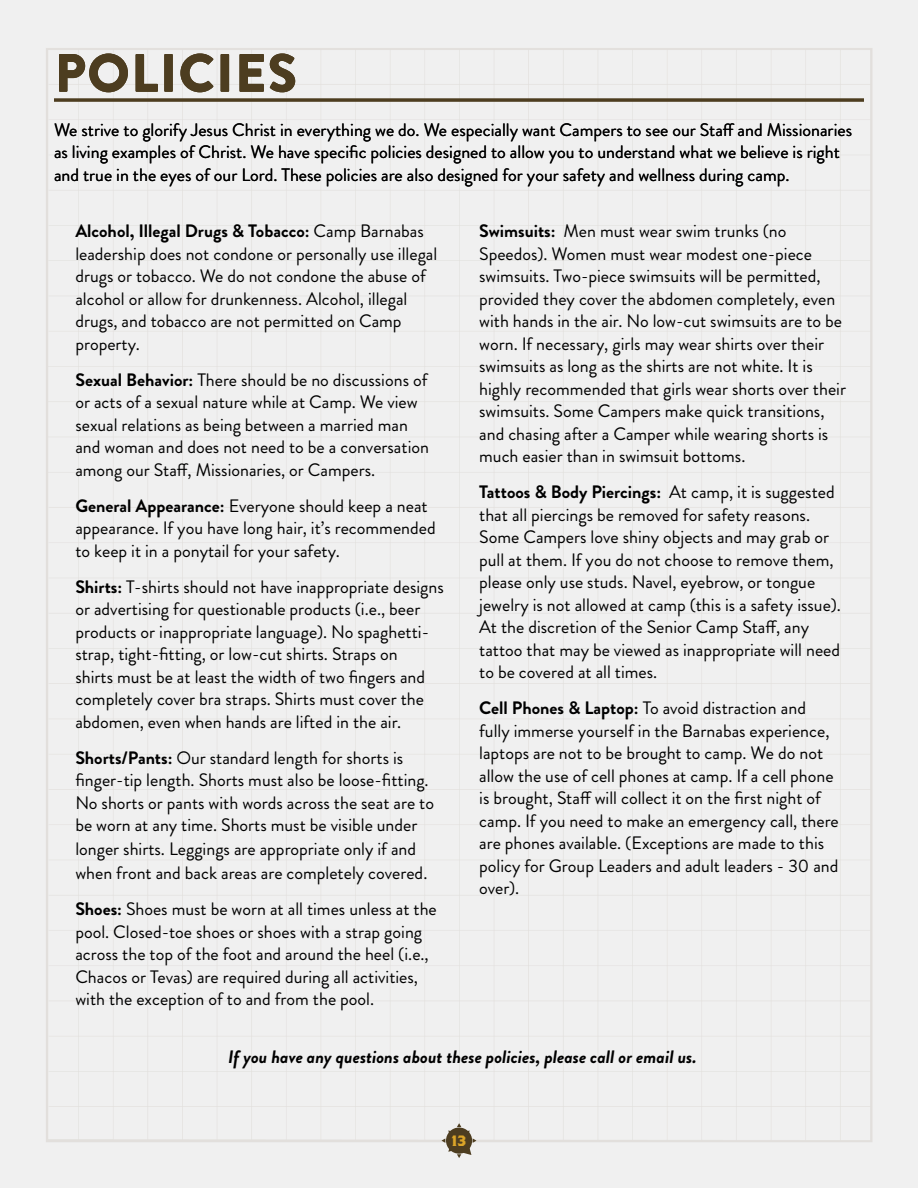
<style>
.page{position:relative;width:918px;height:1188px;background:#f0f0f0}
.page>*{position:absolute;margin:0;border:0;box-sizing:border-box;transform-origin:0 0}
.t1{font:900 54px "Brandon Grotesque";letter-spacing:.02em;color:#4d3d20}
.t2{font:18px/22.5px "Brandon Grotesque";color:#000}
.t3{font:italic 700 18px "Brandon Grotesque";color:#000}
.t4{font:700 15px "Brothers OT";color:#dba428}
.s1{font-weight:700}
</style>
<div class="page">
<hr style="left:54px;top:99px;width:810px;height:3px;background:#4d3d20">
<svg style="left:442px;top:1123px;width:34px;height:35px"></svg>
<h1 class="t1" style="left:54px;top:35px;width:244px">POLICIES</h1>
<p class="t2" style="left:54px;top:119px;width:800px">We strive to glorify Jesus Christ in everything we do. We especially want Campers to see our Staff and Missionaries as living examples of Christ. We have specific policies designed to allow you to understand what we believe is right and true in the eyes of our Lord. These policies are also designed for your safety and wellness during camp.</p>
<p class="t2" style="left:723px;top:119px;width:7px">f</p>
<p class="t2" style="left:75px;top:220px;width:363px"><span class="s1">Alcohol, Illegal Drugs &amp; Tobacco:</span> Camp Barnabas leadership does not condone or personally use illegal drugs or tobacco. We do not condone the abuse of alcohol or allow for drunkenness. Alcohol, illegal drugs, and tobacco are not permitted on Camp property.</p>
<p class="t2" style="left:75px;top:369px;width:355px"><span class="s1">Sexual Behavior:</span> There should be no discussions of or acts of a sexual nature while at Camp. We view sexual relations as being between a married man and woman and does not need to be a conversation among our Staff, Missionaries, or Campers.</p>
<p class="t2" style="left:75px;top:495px;width:362px"><span class="s1">General Appearance:</span> Everyone should keep a neat appearance. If you have long hair, it’s recommended to keep it in a ponytail for your safety.</p>
<p class="t2" style="left:75px;top:576px;width:370px"><span class="s1">Shirts:</span> T-shirts should not have inappropriate designs or advertising for questionable products (i.e., beer products or inappropriate language). No spaghetti&shy;strap, tight-fitting, or low-cut shirts. Straps on<br>shirts must be at least the width of two fingers and completely cover bra straps. Shirts must cover the abdomen, even when hands are lifted in the air.</p>
<p class="t2" style="left:75px;top:746px;width:360px;line-height:23.1px"><span class="s1">Shorts/Pants:</span> Our standard length for shorts is finger-tip length. Shorts must also be loose-fitting.<br>No shorts or pants with words across the seat are to be worn at any time. Shorts must be visible under longer shirts. Leggings are appropriate only if and when front and back areas are completely covered.</p>
<p class="t2" style="left:75px;top:898px;width:363px"><span class="s1">Shoes:</span> Shoes must be worn at all times unless at the pool. Closed-toe shoes or shoes with a strap going across the top of the foot and around the heel (i.e., Chacos or Tevas) are required during all activities, with the exception of to and from the pool.</p>
<p class="t2" style="left:479px;top:220px;width:368px"><span class="s1">Swimsuits:</span> Men must wear swim trunks (no Speedos). Women must wear modest one-piece swimsuits. Two-piece swimsuits will be permitted, provided they cover the abdomen completely, even with hands in the air. No low-cut swimsuits are to be worn. If necessary, girls may wear shirts over their swimsuits as long as the shirts are not white. It is highly recommended that girls wear shorts over their swimsuits. Some Campers make quick transitions, and chasing after a Camper while wearing shorts is much easier than in swimsuit bottoms.</p>
<p class="t2" style="left:479px;top:481px;width:363px"><span class="s1">Tattoos &amp; Body Piercings:</span> At camp, it is suggested that all piercings be removed for safety reasons.<br>Some Campers love shiny objects and may grab or pull at them. If you do not choose to remove them, please only use studs. Navel, eyebrow, or tongue jewelry is not allowed at camp (this is a safety issue).<br>At the discretion of the Senior Camp Staff, any tattoo that may be viewed as inappropriate will need to be covered at all times.</p>
<p class="t2" style="left:479px;top:697px;width:361px"><span class="s1">Cell Phones &amp; Laptop:</span> To avoid distraction and fully immerse yourself in the Barnabas experience, laptops are not to be brought to camp. We do not allow the use of cell phones at camp. If a cell phone is brought, Staff will collect it on the first night of camp. If you need to make an emergency call, there are phones available. (Exceptions are made to this policy for Group Leaders and adult leaders - 30 and over).</p>
<p class="t3" style="left:228px;top:1044px;width:470px">If you have any questions about these policies, please call or email us.</p>
<p class="t4" style="left:452px;top:1134px;width:16px">13</p>
</div>
